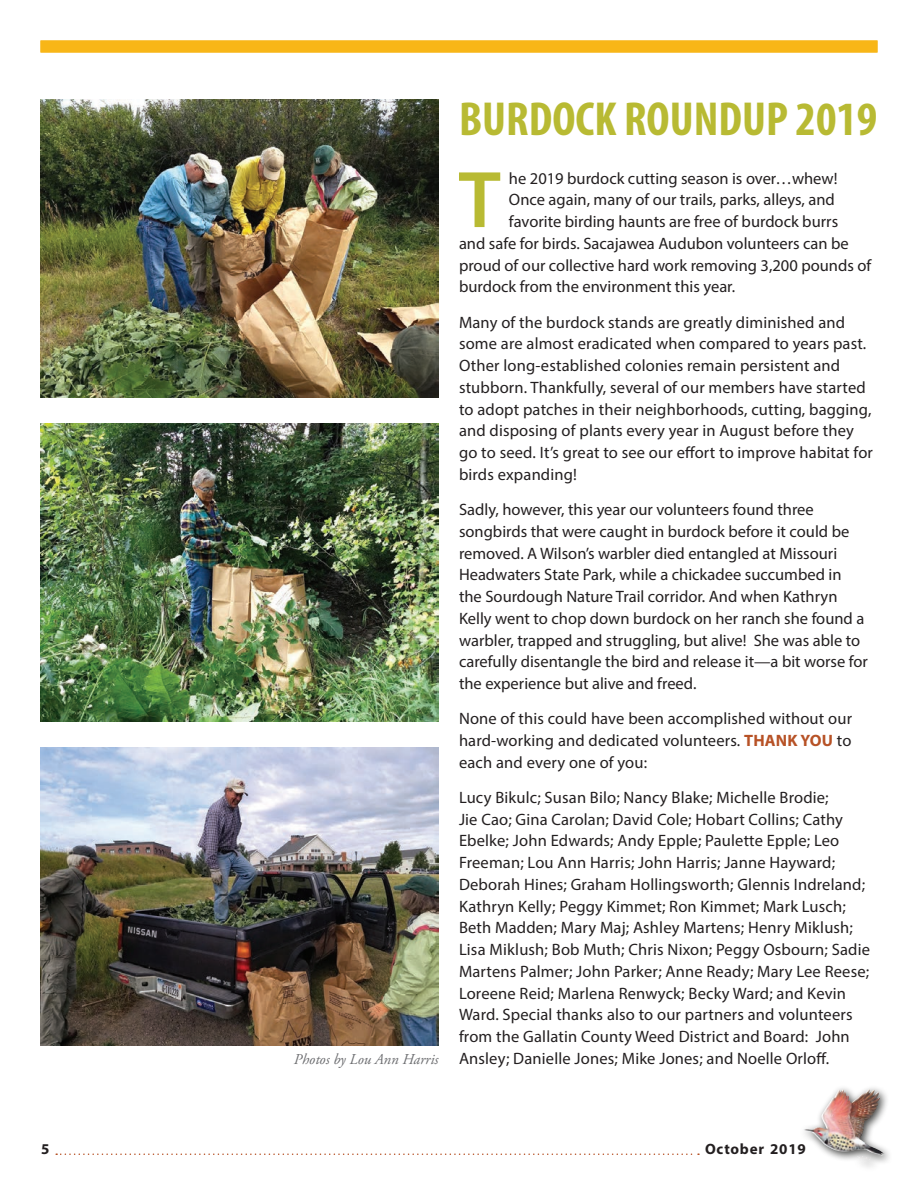
<style>
.page{position:relative;width:918px;height:1188px;background:#fff}
.page>*{position:absolute;margin:0;border:0;box-sizing:border-box;transform-origin:0 0}
.t1{font:600 81px "Myriad Pro";color:#b8ba33}
.t2{font:700 condensed 48px "Myriad Pro";color:#b8ba33}
.t3{font:16.5px/21.8px "Myriad Pro";letter-spacing:.01em;color:#231f20}
.t4{font:700 15px "Myriad Pro";letter-spacing:.05em;color:#231f20}
.s1{font-weight:700;color:#b75226}
.s2{font-family:"Adobe Garamond Pro";font-style:italic;font-size:15px;color:#6c6d70}
</style>
<div class="page">
<div style="left:798px;top:1084px;width:96px;height:89px;background:#040503;opacity:.75"></div>
<img style="left:848px;top:1089px;width:21px;height:14px">
<svg style="left:56px;top:1153px;width:643px;height:2px"></svg>
<div style="left:40px;top:40px;width:838px;height:12px;background:#f8b617"></div>
<img style="left:40px;top:747px;width:398px;height:299px">
<img style="left:40px;top:423px;width:398px;height:299px">
<img style="left:40px;top:99px;width:398px;height:299px">
<h2 class="t2" style="left:459px;top:89px;width:420px">BURDOCK ROUNDUP 2019</h2>
<h1 class="t1" style="left:458px;top:148px;width:44px">T</h1>
<p class="t3" style="left:509px;top:167px;width:330px">he 2019 burdock cutting season is over…whew!</p>
<p class="t3" style="left:509px;top:189px;width:327px">Once again, many of our trails, parks, alleys, and</p>
<p class="t3" style="left:509px;top:210px;width:331px">favorite birding haunts are free of burdock burrs</p>
<p class="t3" style="left:459px;top:232px;width:391px">and safe for birds. Sacajawea Audubon volunteers can be</p>
<p class="t3" style="left:459px;top:254px;width:414px">proud of our collective hard work removing 3,200 pounds of</p>
<p class="t3" style="left:459px;top:276px;width:278px">burdock from the environment this year.</p>
<p class="t3" style="left:459px;top:311px;width:416px">Many of the burdock stands are greatly diminished and some are almost eradicated when compared to years past.<br>Other long-established colonies remain persistent and stubborn. Thankfully, several of our members have started to adopt patches in their neighborhoods, cutting, bagging, and disposing of plants every year in August before they go to seed. It’s great to see our effort to improve habitat for birds expanding!</p>
<p class="t3" style="left:459px;top:498px;width:411px">Sadly, however, this year our volunteers found three songbirds that were caught in burdock before it could be removed. A Wilson’s warbler died entangled at Missouri Headwaters State Park, while a chickadee succumbed in the Sourdough Nature Trail corridor. And when Kathryn Kelly went to chop down burdock on her ranch she found a warbler, trapped and struggling, but alive! She was able to carefully disentangle the bird and release it—a bit worse for the experience but alive and freed.</p>
<p class="t3" style="left:459px;top:708px;width:395px;text-align:justify">None of this could have been accomplished without our hard-working and dedicated volunteers. <span class="s1">THANK YOU</span> to each and every one of you:</p>
<p class="t3" style="left:459px;top:786px;width:371px">Lucy Bikulc; Susan Bilo; Nancy Blake; Michelle Brodie;</p>
<p class="t3" style="left:459px;top:808px;width:385px">Jie Cao; Gina Carolan; David Cole; Hobart Collins; Cathy</p>
<p class="t3" style="left:459px;top:830px;width:382px">Ebelke; John Edwards; Andy Epple; Paulette Epple; Leo</p>
<p class="t3" style="left:459px;top:852px;width:378px">Freeman; Lou Ann Harris; John Harris; Janne Hayward;</p>
<p class="t3" style="left:459px;top:873px;width:408px">Deborah Hines; Graham Hollingsworth; Glennis Indreland;</p>
<p class="t3" style="left:459px;top:895px;width:388px">Kathryn Kelly; Peggy Kimmet; Ron Kimmet; Mark Lusch;</p>
<p class="t3" style="left:459px;top:917px;width:396px">Beth Madden; Mary Maj; Ashley Martens; Henry Miklush;</p>
<p class="t3" style="left:459px;top:939px;width:413px">Lisa Miklush; Bob Muth; Chris Nixon; Peggy Osbourn; Sadie</p>
<p class="t3" style="left:459px;top:960px;width:412px">Martens Palmer; John Parker; Anne Ready; Mary Lee Reese;</p>
<p class="t3" style="left:459px;top:982px;width:389px">Loreene Reid; Marlena Renwyck; Becky Ward; and Kevin</p>
<p class="t3" style="left:459px;top:1004px;width:395px">Ward. Special thanks also to our partners and volunteers</p>
<p class="t3" style="left:459px;top:1026px;width:392px">from the Gallatin County Weed District and Board: John</p>
<p class="t3" style="left:294px;top:1047px;width:537px"><span class="s2">Photos by Lou Ann Harris</span> Ansley; Danielle Jones; Mike Jones; and Noelle Orloff.</p>
<p class="t4" style="left:41px;top:1139px;width:10px">5</p>
<p class="t4" style="left:705px;top:1139px;width:102px">October 2019</p>
</div>
